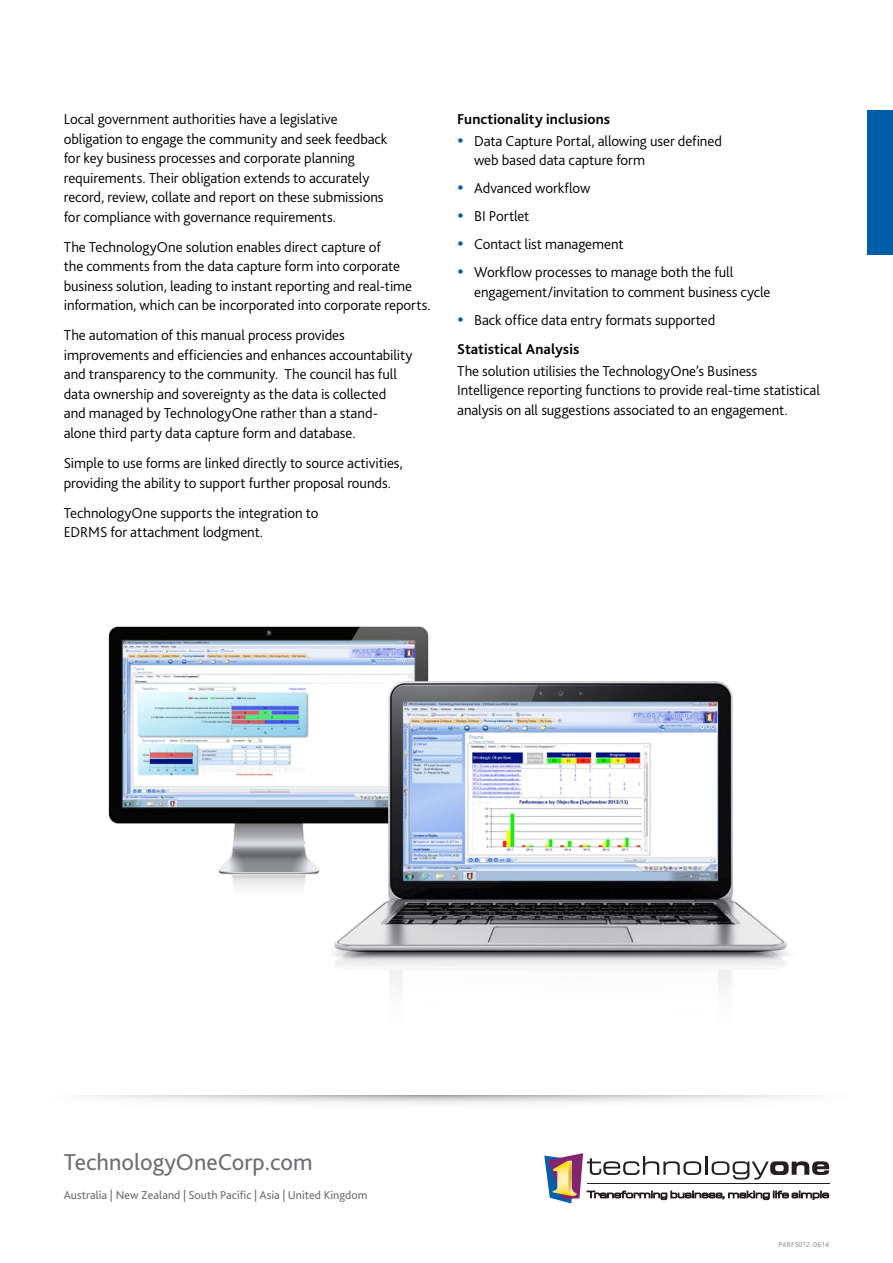
<style>
.page{position:relative;width:893px;height:1263px;background:#fff}
.page>*{position:absolute;margin:0;border:0;box-sizing:border-box;transform-origin:0 0}
.t1{font:24px "Bliss 2";color:#6d6e71}
.t2{font:300 15px/19.5px "Bliss 2";letter-spacing:-.005em;color:#000}
.t3{font:700 15px "Bliss 2";letter-spacing:.005em;color:#000}
.t4{font:12px "Bliss 2";color:#6d6e71}
.t5{font:7.5px "Bliss 2";letter-spacing:.015em;color:#939598}
</style>
<div class="page">
<div style="left:867px;top:111px;width:26px;height:144px;background:#005daa"></div>
<svg style="left:544px;top:1153px;width:285px;height:50px"></svg>
<img style="left:108px;top:626px;width:321px;height:262px">
<img style="left:318px;top:681px;width:471px;height:307px">
<svg style="left:85px;top:1095px;width:727px;height:9px"></svg>
<p class="t2" style="left:64px;top:109px;width:325px">Local government authorities have a legislative obligation to engage the community and seek feedback for key business processes and corporate planning requirements. Their obligation extends to accurately record, review, collate and report on these submissions for compliance with governance requirements.</p>
<p class="t2" style="left:64px;top:237px;width:369px">The TechnologyOne solution enables direct capture of<br>the comments from the data capture form into corporate business solution, leading to instant reporting and real-time information, which can be incorporated into corporate reports.</p>
<p class="t2" style="left:64px;top:325px;width:350px">The automation of this manual process provides improvements and efficiencies and enhances accountability and transparency to the community. The council has full data ownership and sovereignty as the data is collected<br>and managed by TechnologyOne rather than a stand&shy;alone third party data capture form and database.</p>
<p class="t2" style="left:64px;top:453px;width:341px">Simple to use forms are linked directly to source activities, providing the ability to support further proposal rounds.</p>
<p class="t2" style="left:64px;top:502px;width:256px">TechnologyOne supports the integration to<br>EDRMS for attachment lodgment.</p>
<p class="t3" style="left:457px;top:110px;width:155px">Functionality inclusions</p>
<p class="t2" style="left:474px;top:131px;width:249px">Data Capture Portal, allowing user defined web based data capture form</p>
<p class="t2" style="left:474px;top:174px;width:261px;line-height:28px">Advanced workflow<br>BI Portlet<br>Contact list management<br>Workflow processes to manage both the full</p>
<p class="t2" style="left:474px;top:277px;width:298px;line-height:28px">engagement/invitation to comment business cycle<br>Back office data entry formats supported</p>
<p class="t3" style="left:457px;top:340px;width:124px">Statistical Analysis</p>
<p class="t2" style="left:457px;top:361px;width:364px">The solution utilisies the TechnologyOne’s Business<br>Intelligence reporting functions to provide real-time statistical analysis on all suggestions associated to an engagement.</p>
<h1 class="t1" style="left:64px;top:1147px;width:250px">TechnologyOneCorp.com</h1>
<p class="t4" style="left:64px;top:1188px;width:305px">Australia | New Zealand | South Pacific | Asia | United Kingdom</p>
<p class="t5" style="left:778px;top:1240px;width:52px">PARFS012-0614</p>
</div>
